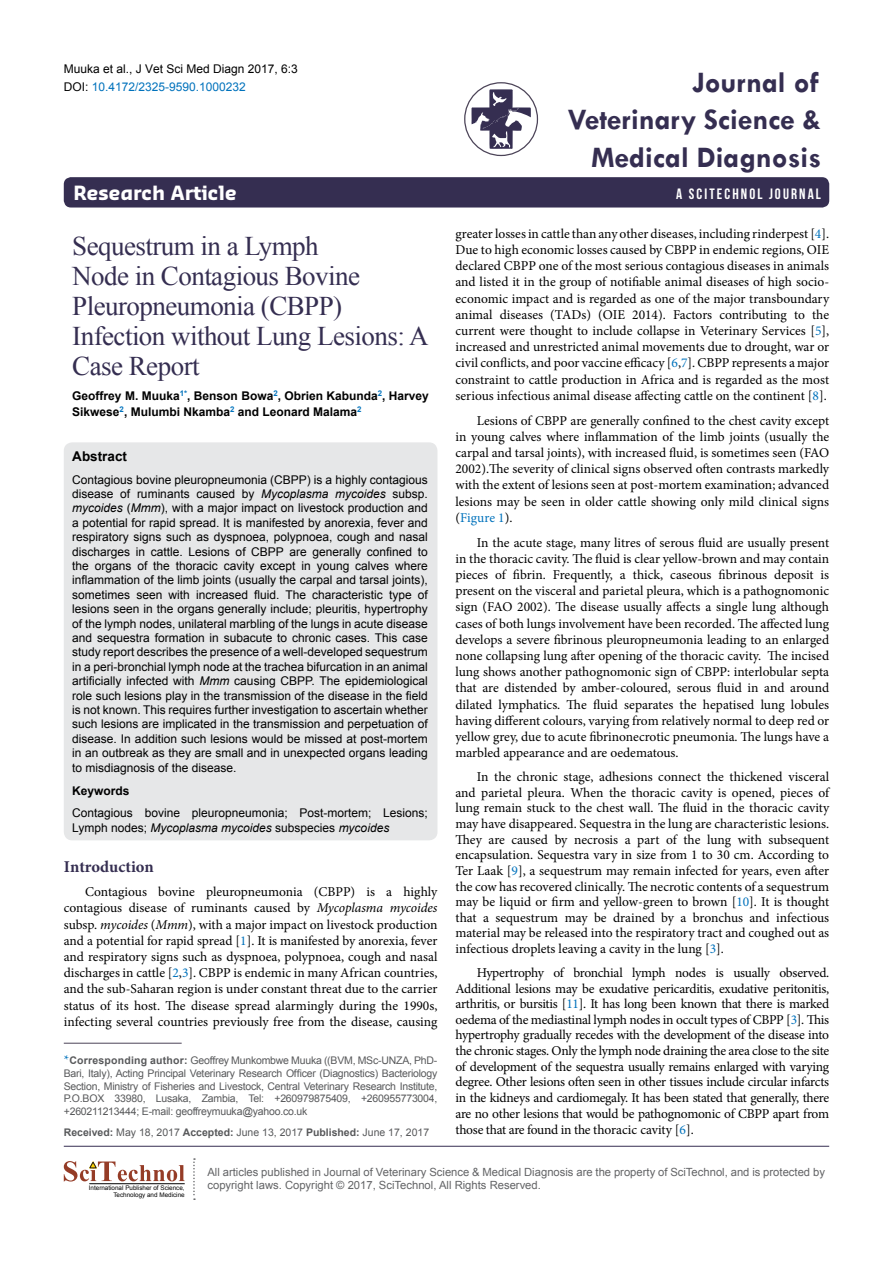
<style>
.page{position:relative;width:893px;height:1263px;background:#fff}
.page>*{position:absolute;margin:0;border:0;box-sizing:border-box;transform-origin:0 0}
.t1{font:700 30px/37.5px "Tw Cen";color:#352e51;text-align:right}
.t2{font:27px/30px "Times New Roman";letter-spacing:-.02em;color:#352e51}
.t3{font:700 19.2px "Sansa";color:#fff}
.t4{font:700 16.5px "Minion Pro";color:#352e51}
.t5{font:15px "Bebas Neue";letter-spacing:.14em;color:#fff}
.t6{font:13.5px/16.2px "Minion Pro";color:#000;text-align:justify}
.t7{font:700 13.5px "Arial";color:#000}
.t8{font:12px/14.4px "Arial";color:#000}
.t9{font:700 12px/16.2px "Arial";color:#000}
.t10{font:11.25px/13.5px "Arial";color:#636466}
.t11{font:10.5px/12.6px "Arial";letter-spacing:-.02em;color:#58595b;text-align:justify}
.t12{font:10.5px "Arial";color:#58595b}
.t13{font:6.3px/7.6px "Arial";color:#000;text-align:right}
.s1{color:#0072bc}
.s2{font-style:italic}
.s3{font-family:"Minion Pro";font-size:13.5px;color:#0072bc}
.s4{font-weight:700}
</style>
<div class="page">
<div style="left:64px;top:177px;width:765px;height:30px;background:#352e51;border-radius:7px"></div>
<hr style="left:64px;top:1146px;width:765px;height:1px;background:#352e51">
<svg style="left:193px;top:1158px;width:2px;height:42px"></svg>
<svg style="left:64px;top:1161px;width:121px;height:20px"></svg>
<hr style="left:89px;top:1183px;width:96px;height:1px;background:#000">
<svg style="left:471px;top:89px;width:60px;height:61px"></svg>
<div style="left:464px;top:82px;width:74px;height:74px;border:1px solid #4c4458;border-radius:50%"></div>
<div style="left:64px;top:442px;width:373px;height:398px;background:#e6e7e8;border-radius:9px"></div>
<hr style="left:64px;top:1043px;width:118px;height:1px;background:#4c4458">
<p class="t8" style="left:64px;top:59px;width:236px;line-height:18px">Muuka et al., J Vet Sci Med Diagn 2017, 6:3<br>DOI: <span class="s1">10.4172/2325-9590.1000232</span></p>
<h1 class="t1" style="left:568px;top:63px;width:255px">Journal of<br>Veterinary Science &amp;<br>Medical Diagnosis</h1>
<h3 class="t3" style="left:74px;top:181px;width:165px">Research Article</h3>
<p class="t5" style="left:676px;top:186px;width:146px">A SCITECHNOL JOURNAL</p>
<h2 class="t2" style="left:72px;top:231px;width:358px">Sequestrum in a Lymph<br>Node in Contagious Bovine<br>Pleuropneumonia (CBPP)<br>Infection without Lung Lesions: A<br>Case Report</h2>
<p class="t9" style="left:72px;top:388px;width:358px">Geoffrey M. Muuka<sup>1*</sup>, Benson Bowa<sup>2</sup>, Obrien Kabunda<sup>2</sup>, Harvey<br>Sikwese<sup>2</sup>, Mulumbi Nkamba<sup>2</sup> and Leonard Malama<sup>2</sup></p>
<p class="t7" style="left:72px;top:447px;width:56px">Abstract</p>
<p class="t8" style="left:72px;top:472px;width:357px;text-align:justify">Contagious bovine pleuropneumonia (CBPP) is a highly contagious disease of ruminants caused by <span class="s2">Mycoplasma mycoides</span> subsp. <span class="s2">mycoides</span> (<span class="s2">Mmm</span>), with a major impact on livestock production and a potential for rapid spread. It is manifested by anorexia, fever and respiratory signs such as dyspnoea, polypnoea, cough and nasal discharges in cattle. Lesions of CBPP are generally confined to the organs of the thoracic cavity except in young calves where inflammation of the limb joints (usually the carpal and tarsal joints), sometimes seen with increased fluid. The characteristic type of lesions seen in the organs generally include; pleuritis, hypertrophy of the lymph nodes, unilateral marbling of the lungs in acute disease and sequestra formation in subacute to chronic cases. This case study report describes the presence of a well-developed sequestrum in a peri-bronchial lymph node at the trachea bifurcation in an animal artificially infected with <span class="s2">Mmm</span> causing CBPP. The epidemiological role such lesions play in the transmission of the disease in the field is not known. This requires further investigation to ascertain whether such lesions are implicated in the transmission and perpetuation of disease. In addition such lesions would be missed at post-mortem in an outbreak as they are small and in unexpected organs leading to misdiagnosis of the disease.</p>
<p class="t9" style="left:72px;top:783px;width:59px">Keywords</p>
<p class="t8" style="left:72px;top:806px;width:357px">Contagious bovine pleuropneumonia; Post-mortem; Lesions;<br>Lymph nodes; <span class="s2">Mycoplasma mycoides</span> subspecies <span class="s2">mycoides</span></p>
<p class="t4" style="left:64px;top:855px;width:92px">Introduction</p>
<p class="t6" style="left:64px;top:884px;width:375px;text-indent:21px">Contagious bovine pleuropneumonia (CBPP) is a highly contagious disease of ruminants caused by <span class="s2">Mycoplasma mycoides </span>subsp. <span class="s2">mycoides</span> (<span class="s2">Mmm</span>), with a major impact on livestock production and a potential for rapid spread [<span class="s1">1</span>]. It is manifested by anorexia, fever and respiratory signs such as dyspnoea, polypnoea, cough and nasal discharges in cattle [<span class="s1">2</span>,<span class="s1">3</span>]. CBPP is endemic in many African countries, and the sub-Saharan region is under constant threat due to the carrier status of its host. The disease spread alarmingly during the 1990s, infecting several countries previously free from the disease, causing</p>
<p class="t11" style="left:64px;top:1054px;width:375px"><span class="s3">*</span><span class="s4">Corresponding author:</span> Geoffrey Munkombwe Muuka ((BVM, MSc-UNZA, PhD-Bari, Italy), Acting Principal Veterinary Research Officer (Diagnostics) Bacteriology Section, Ministry of Fisheries and Livestock, Central Veterinary Research Institute, P.O.BOX 33980, Lusaka, Zambia, Tel: +260979875409, +260955773004, +260211213444; E-mail: geoffreymuuka@yahoo.co.uk</p>
<p class="t12" style="left:64px;top:1125px;width:367px"><span class="s4">Received:</span> May 18, 2017 <span class="s4">Accepted:</span> June 13, 2017 <span class="s4">Published:</span> June 17, 2017</p>
<p class="t6" style="left:455px;top:225px;width:375px">greater losses in cattle than any other diseases, including rinderpest [<span class="s1">4</span>].<br>Due to high economic losses caused by CBPP in endemic regions, OIE declared CBPP one of the most serious contagious diseases in animals and listed it in the group of notifiable animal diseases of high socio&shy;economic impact and is regarded as one of the major transboundary animal diseases (TADs) (OIE 2014). Factors contributing to the current were thought to include collapse in Veterinary Services [<span class="s1">5</span>], increased and unrestricted animal movements due to drought, war or civil conflicts, and poor vaccine efficacy [<span class="s1">6</span>,<span class="s1">7</span>]. CBPP represents a major constraint to cattle production in Africa and is regarded as the most serious infectious animal disease affecting cattle on the continent [<span class="s1">8</span>].</p>
<p class="t6" style="left:455px;top:412px;width:375px;text-indent:21px">Lesions of CBPP are generally confined to the chest cavity except in young calves where inflammation of the limb joints (usually the carpal and tarsal joints), with increased fluid, is sometimes seen (FAO 2002).The severity of clinical signs observed often contrasts markedly with the extent of lesions seen at post-mortem examination; advanced lesions may be seen in older cattle showing only mild clinical signs (<span class="s1">Figure 1</span>).</p>
<p class="t6" style="left:455px;top:534px;width:375px;text-indent:21px">In the acute stage, many litres of serous fluid are usually present in the thoracic cavity. The fluid is clear yellow-brown and may contain pieces of fibrin. Frequently, a thick, caseous fibrinous deposit is present on the visceral and parietal pleura, which is a pathognomonic sign (FAO 2002). The disease usually affects a single lung although cases of both lungs involvement have been recorded. The affected lung develops a severe fibrinous pleuropneumonia leading to an enlarged none collapsing lung after opening of the thoracic cavity. The incised lung shows another pathognomonic sign of CBPP: interlobular septa that are distended by amber-coloured, serous fluid in and around dilated lymphatics. The fluid separates the hepatised lung lobules having different colours, varying from relatively normal to deep red or yellow grey, due to acute fibrinonecrotic pneumonia. The lungs have a marbled appearance and are oedematous.</p>
<p class="t6" style="left:455px;top:769px;width:375px;line-height:15.6px;text-indent:21px">In the chronic stage, adhesions connect the thickened visceral and parietal pleura. When the thoracic cavity is opened, pieces of lung remain stuck to the chest wall. The fluid in the thoracic cavity may have disappeared. Sequestra in the lung are characteristic lesions.<br>They are caused by necrosis a part of the lung with subsequent encapsulation. Sequestra vary in size from 1 to 30 cm. According to Ter Laak [<span class="s1">9</span>], a sequestrum may remain infected for years, even after the cow has recovered clinically. The necrotic contents of a sequestrum may be liquid or firm and yellow-green to brown [<span class="s1">10</span>]. It is thought that a sequestrum may be drained by a bronchus and infectious material may be released into the respiratory tract and coughed out as infectious droplets leaving a cavity in the lung [<span class="s1">3</span>].</p>
<p class="t6" style="left:455px;top:965px;width:375px;line-height:15.6px;text-indent:21px">Hypertrophy of bronchial lymph nodes is usually observed.<br>Additional lesions may be exudative pericarditis, exudative peritonitis, arthritis, or bursitis [<span class="s1">11</span>]. It has long been known that there is marked oedema of the mediastinal lymph nodes in occult types of CBPP [<span class="s1">3</span>]. This hypertrophy gradually recedes with the development of the disease into the chronic stages. Only the lymph node draining the area close to the site of development of the sequestra usually remains enlarged with varying degree. Other lesions often seen in other tissues include circular infarcts in the kidneys and cardiomegaly. It has been stated that generally, there are no other lesions that would be pathognomonic of CBPP apart from those that are found in the thoracic cavity [<span class="s1">6</span>].</p>
<p class="t13" style="left:89px;top:1184px;width:97px">International Publisher of Science,<br>Technology and Medicine</p>
<p class="t10" style="left:207px;top:1165px;width:619px">All articles published in Journal of Veterinary Science &amp; Medical Diagnosis are the property of SciTechnol, and is protected by copyright laws. Copyright © 2017, SciTechnol, All Rights Reserved.</p>
</div>
